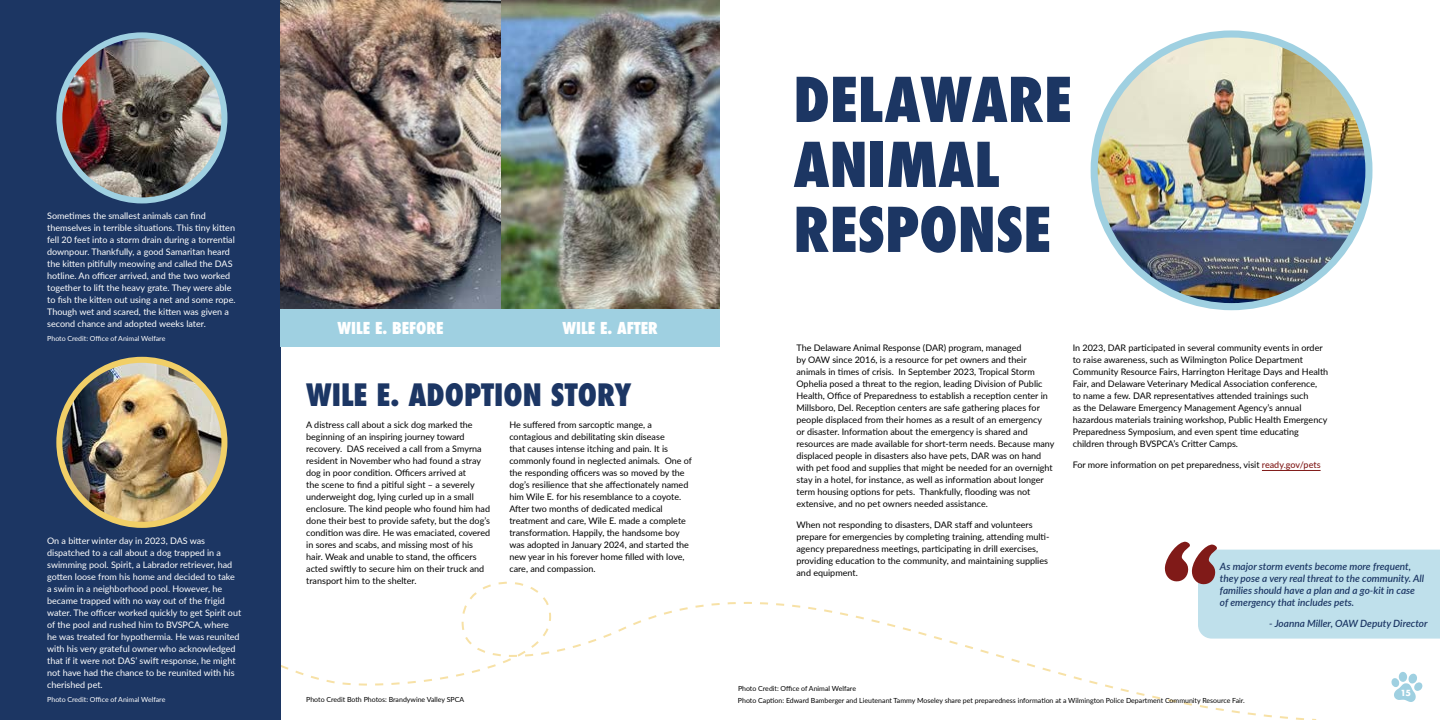
<style>
.page{position:relative;width:1440px;height:720px;background:#fff}
.page>*{position:absolute;margin:0;border:0;box-sizing:border-box;transform-origin:0 0}
.t1{font:800 condensed 60px/65px "Futura";color:#1c3663}
.t2{font:800 condensed 30px "Futura";color:#1c3664}
.t3{font:800 condensed 16px "Futura";color:#fff}
.t4{font:italic 600 10px/12px "Lato";color:#1c3664}
.t5{font:9px/12px "Lato";color:#000}
.t6{font:9px/12px "Lato";color:#fff}
.t7{font:700 8.2px "Futura";color:#fff}
.t8{font:7px "Lato";color:#000}
.t9{font:7px "Lato";color:#fff}
.s1{font-weight:500;color:#801a18}
</style>
<div class="page">
<svg style="left:463px;top:581px;width:86px;height:30px"></svg>
<svg style="left:281px;top:611px;width:1036px;height:109px"></svg>
<svg style="left:1391px;top:672px;width:32px;height:30px"></svg>
<div style="left:0;top:0;width:281px;height:720px;background:#1c3663"></div>
<img style="left:59px;top:35px;width:165px;height:165px;border-radius:83px">
<div style="left:56px;top:32px;width:171px;height:171px;border:6px solid #9fd0e1;border-radius:50%"></div>
<img style="left:59px;top:360px;width:165px;height:165px;border-radius:83px">
<div style="left:56px;top:357px;width:171px;height:171px;border:6px solid #f1cf67;border-radius:50%"></div>
<img style="left:1094px;top:38px;width:275px;height:269px">
<div style="left:1091px;top:30px;width:281px;height:280px;border:7px solid #9fd0e1;border-radius:50%"></div>
<div style="left:281px;top:308px;width:439px;height:39px;background:#9fd0e1"></div>
<img style="left:281px;top:0;width:439px;height:308px">
<hr style="left:1262px;top:470px;width:59px;height:1px;background:#801a18">
<svg style="left:1164px;top:549px;width:276px;height:90px;background:#c8e4ed"></svg>
<p class="t6" style="left:47px;top:210px;width:190px">Sometimes the smallest animals can find themselves in terrible situations. This tiny kitten fell 20 feet into a storm drain during a torrential downpour. Thankfully, a good Samaritan heard the kitten pitifully meowing and called the DAS hotline. An officer arrived, and the two worked together to lift the heavy grate. They were able to fish the kitten out using a net and some rope.<br>Though wet and scared, the kitten was given a second chance and adopted weeks later.</p>
<p class="t9" style="left:47px;top:333px;width:120px">Photo Credit: Office of Animal Welfare</p>
<p class="t6" style="left:47px;top:534px;width:196px">On a bitter winter day in 2023, DAS was dispatched to a call about a dog trapped in a swimming pool. Spirit, a Labrador retriever, had gotten loose from his home and decided to take a swim in a neighborhood pool. However, he became trapped with no way out of the frigid water. The officer worked quickly to get Spirit out of the pool and rushed him to BVSPCA, where<br>he was treated for hypothermia. He was reunited with his very grateful owner who acknowledged that if it were not DAS’ swift response, he might not have had the chance to be reunited with his cherished pet.</p>
<p class="t9" style="left:47px;top:694px;width:120px">Photo Credit: Office of Animal Welfare</p>
<h3 class="t3" style="left:338px;top:317px;width:107px">WILE E. BEFORE</h3>
<h3 class="t3" style="left:563px;top:317px;width:97px">WILE E. AFTER</h3>
<h2 class="t2" style="left:306px;top:374px;width:327px">WILE E. ADOPTION STORY</h2>
<p class="t5" style="left:306px;top:419px;width:185px">A distress call about a sick dog marked the beginning of an inspiring journey toward recovery. DAS received a call from a Smyrna resident in November who had found a stray dog in poor condition. Officers arrived at<br>the scene to find a pitiful sight – a severely underweight dog, lying curled up in a small enclosure. The kind people who found him had done their best to provide safety, but the dog’s condition was dire. He was emaciated, covered in sores and scabs, and missing most of his hair. Weak and unable to stand, the officers acted swiftly to secure him on their truck and transport him to the shelter.</p>
<p class="t5" style="left:509px;top:419px;width:184px">He suffered from sarcoptic mange, a contagious and debilitating skin disease<br>that causes intense itching and pain. It is commonly found in neglected animals. One of the responding officers was so moved by the dog’s resilience that she affectionately named him Wile E. for his resemblance to a coyote.<br>After two months of dedicated medical treatment and care, Wile E. made a complete transformation. Happily, the handsome boy was adopted in January 2024, and started the new year in his forever home filled with love, care, and compassion.</p>
<h1 class="t1" style="left:793px;top:68px;width:280px">DELAWARE<br>ANIMAL<br>RESPONSE</h1>
<p class="t5" style="left:797px;top:342px;width:259px">The Delaware Animal Response (DAR) program, managed<br>by OAW since 2016, is a resource for pet owners and their animals in times of crisis. In September 2023, Tropical Storm Ophelia posed a threat to the region, leading Division of Public Health, Office of Preparedness to establish a reception center in Millsboro, Del. Reception centers are safe gathering places for people displaced from their homes as a result of an emergency<br>or disaster. Information about the emergency is shared and resources are made available for short-term needs. Because many displaced people in disasters also have pets, DAR was on hand with pet food and supplies that might be needed for an overnight stay in a hotel, for instance, as well as information about longer term housing options for pets. Thankfully, flooding was not extensive, and no pet owners needed assistance.</p>
<p class="t5" style="left:797px;top:519px;width:254px">When not responding to disasters, DAR staff and volunteers prepare for emergencies by completing training, attending multi&shy;agency preparedness meetings, participating in drill exercises, providing education to the community, and maintaining supplies and equipment.</p>
<p class="t5" style="left:1073px;top:342px;width:257px">In 2023, DAR participated in several community events in order to raise awareness, such as Wilmington Police Department Community Resource Fairs, Harrington Heritage Days and Health Fair, and Delaware Veterinary Medical Association conference,<br>to name a few. DAR representatives attended trainings such<br>as the Delaware Emergency Management Agency’s annual hazardous materials training workshop, Public Health Emergency Preparedness Symposium, and even spent time educating children through BVSPCA’s Critter Camps.</p>
<p class="t5" style="left:1073px;top:459px;width:249px">For more information on pet preparedness, visit <span class="s1">ready.gov/pets</span></p>
<p class="t4" style="left:1220px;top:560px;width:206px">As major storm events become more frequent, they pose a very real threat to the community. All families should have a plan and a go-kit in case of emergency that includes pets.</p>
<p class="t4" style="left:1269px;top:617px;width:160px">- Joanna Miller, OAW Deputy Director</p>
<p class="t8" style="left:738px;top:683px;width:120px">Photo Credit: Office of Animal Welfare</p>
<p class="t8" style="left:306px;top:694px;width:159px">Photo Credit Both Photos: Brandywine Valley SPCA</p>
<p class="t8" style="left:738px;top:695px;width:508px">Photo Caption: Edward Bamberger and Lieutenant Tammy Moseley share pet preparedness information at a Wilmington Police Department Community Resource Fair.</p>
<p class="t7" style="left:1400px;top:686px;width:12px">15</p>
</div>
